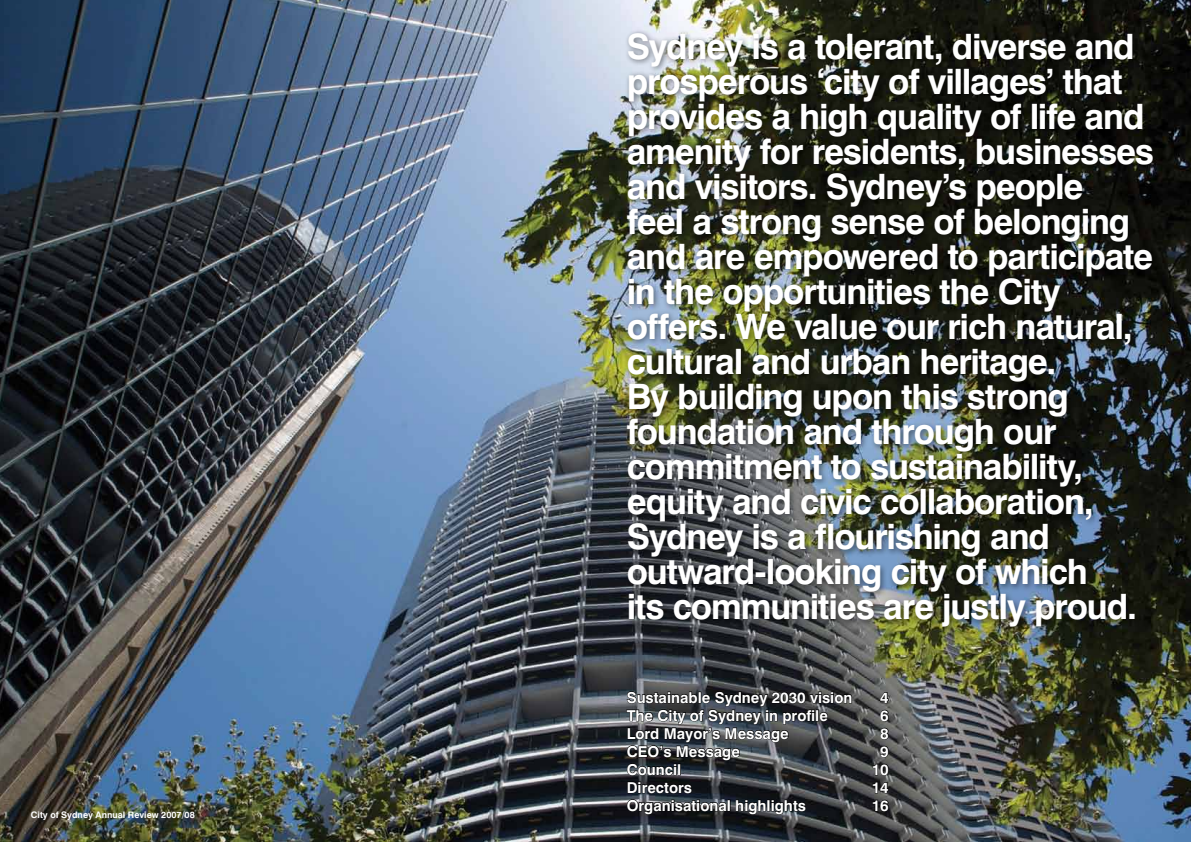
<style>
.page{position:relative;width:1191px;height:842px;background:#fff}
.page>*{position:absolute;margin:0;border:0;box-sizing:border-box;transform-origin:0 0}
.t1{font:700 35px/35px "Swiss 721 BT";letter-spacing:-.03em;color:#fff}
.t2{font:700 15px "Swiss 721 BT";color:#fff}
.t3{font:700 9px "Swiss 721 BT";color:#fff}
</style>
<div class="page">
<img style="left:0;top:0;width:1191px;height:842px">
<svg style="left:880px;top:692px;width:8px;height:11px"></svg>
<svg style="left:880px;top:710px;width:9px;height:12px"></svg>
<svg style="left:880px;top:728px;width:8px;height:12px"></svg>
<svg style="left:880px;top:746px;width:8px;height:12px"></svg>
<svg style="left:872px;top:764px;width:16px;height:11px"></svg>
<svg style="left:626px;top:691px;width:226px;height:102px;background:#34373b"></svg>
<svg style="left:872px;top:782px;width:16px;height:11px"></svg>
<svg style="left:627px;top:799px;width:179px;height:15px;background:#232529"></svg>
<svg style="left:872px;top:800px;width:17px;height:12px"></svg>
<div style="left:622px;top:29px;width:538px;height:605px;background:#000;opacity:.5"></div>
<p class="t3" style="left:31px;top:809px;width:165px">City of Sydney Annual Review 2007/08</p>
<p class="t1" style="left:626px;top:29px;width:529px">Sydney is a tolerant, diverse and prosperous ‘city of villages’ that provides a high quality of life and amenity for residents, businesses and visitors. Sydney’s people<br>feel a strong sense of belonging and are empowered to participate in the opportunities the City offers. We value our rich natural, cultural and urban heritage.<br>By building upon this strong foundation and through our commitment to sustainability, equity and civic collaboration,<br>Sydney is a flourishing and outward-looking city of which<br>its communities are justly proud.</p>
<p class="t2" style="left:626px;top:688px;width:227px">Sustainable Sydney 2030 vision</p>
<p class="t2" style="left:880px;top:688px;width:10px">4</p>
<p class="t2" style="left:626px;top:706px;width:203px">The City of Sydney in profile</p>
<p class="t2" style="left:880px;top:706px;width:10px">6</p>
<p class="t2" style="left:626px;top:724px;width:163px">Lord Mayor’s Message</p>
<p class="t2" style="left:880px;top:724px;width:10px">8</p>
<p class="t2" style="left:626px;top:742px;width:115px">CEO’s Message</p>
<p class="t2" style="left:880px;top:742px;width:10px">9</p>
<p class="t2" style="left:626px;top:760px;width:56px">Council</p>
<p class="t2" style="left:871px;top:760px;width:19px">10</p>
<p class="t2" style="left:626px;top:778px;width:67px">Directors</p>
<p class="t2" style="left:871px;top:778px;width:19px">14</p>
<p class="t2" style="left:626px;top:796px;width:181px">Organisational highlights</p>
<p class="t2" style="left:871px;top:796px;width:19px">16</p>
</div>
